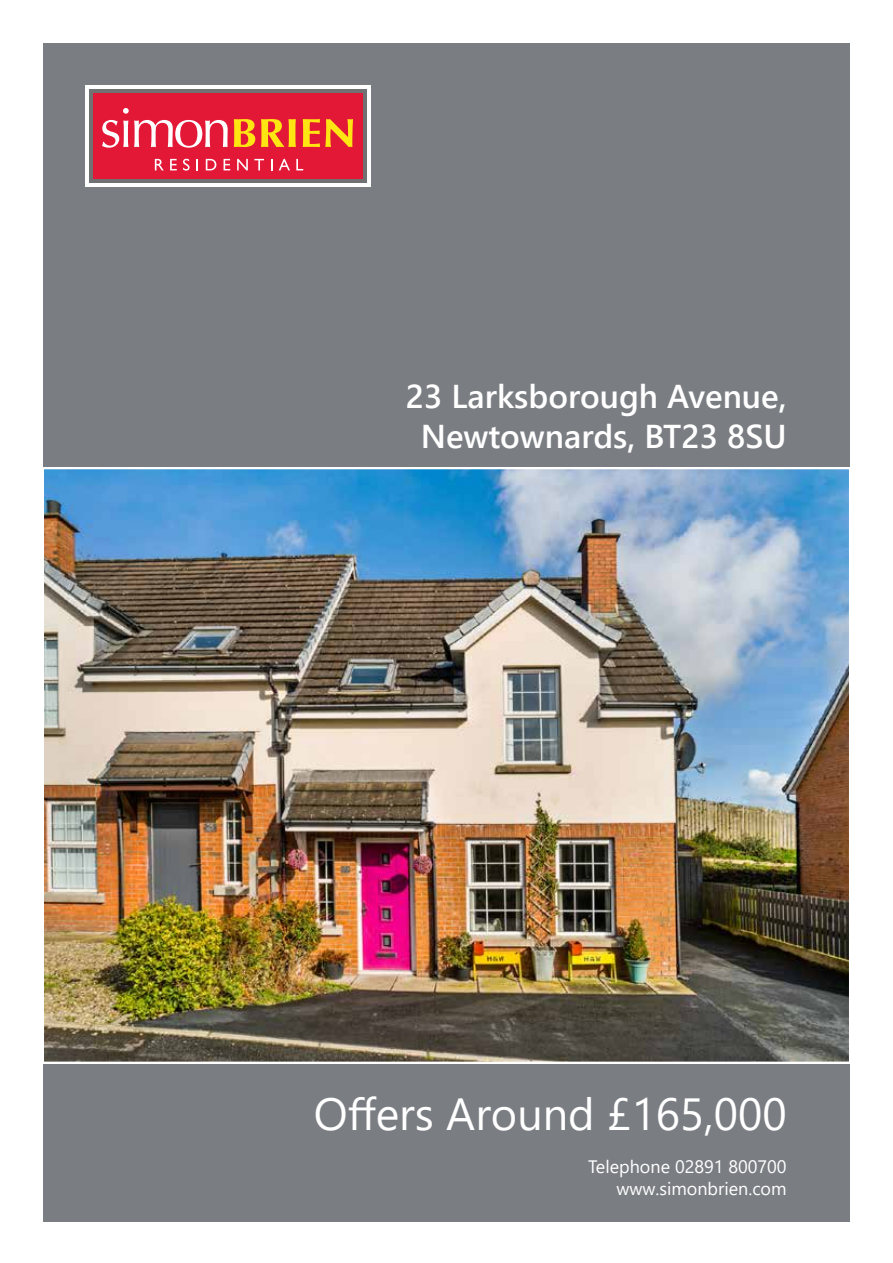
<style>
.page{position:relative;width:893px;height:1263px;background:#fff}
.page>*{position:absolute;margin:0;border:0;box-sizing:border-box;transform-origin:0 0}
.t1{font:45px "Segoe UI";color:#fff}
.t2{font:600 33px/39.6px "Segoe UI";color:#fff;text-align:center}
.t3{font:18px/21.6px "Segoe UI";color:#fff;text-align:right}
</style>
<div class="page">
<div style="left:43px;top:43px;width:807px;height:424px;background:#7a7d82"></div>
<div style="left:43px;top:1064px;width:807px;height:157px;background:#7a7d82"></div>
<img style="left:46px;top:471px;width:801px;height:589px">
<div style="left:85px;top:85px;width:286px;height:102px;background:#fff"></div>
<div style="left:89px;top:89px;width:278px;height:94px;background:#717073"></div>
<div style="left:93px;top:93px;width:270px;height:86px;background:#e31837"></div>
<svg style="left:102px;top:108px;width:126px;height:40px"></svg>
<svg style="left:234px;top:119px;width:21px;height:28px"></svg>
<svg style="left:261px;top:119px;width:35px;height:28px"></svg>
<svg style="left:303px;top:119px;width:50px;height:28px"></svg>
<svg style="left:155px;top:159px;width:9px;height:11px"></svg>
<svg style="left:170px;top:159px;width:7px;height:11px"></svg>
<svg style="left:183px;top:159px;width:7px;height:12px"></svg>
<svg style="left:196px;top:159px;width:2px;height:11px"></svg>
<svg style="left:206px;top:159px;width:10px;height:11px"></svg>
<svg style="left:224px;top:159px;width:6px;height:11px"></svg>
<svg style="left:237px;top:159px;width:11px;height:11px"></svg>
<svg style="left:254px;top:159px;width:10px;height:11px"></svg>
<svg style="left:279px;top:159px;width:11px;height:11px"></svg>
<svg style="left:296px;top:159px;width:7px;height:11px"></svg>
<p class="t2" style="left:406px;top:374px;width:382px">23 Larksborough Avenue,<br>Newtownards, BT23 8SU</p>
<h1 class="t1" style="left:314px;top:1071px;width:474px">Offers Around £165,000</h1>
<p class="t3" style="left:588px;top:1154px;width:200px">Telephone 02891 800700 www.simonbrien.com</p>
</div>
